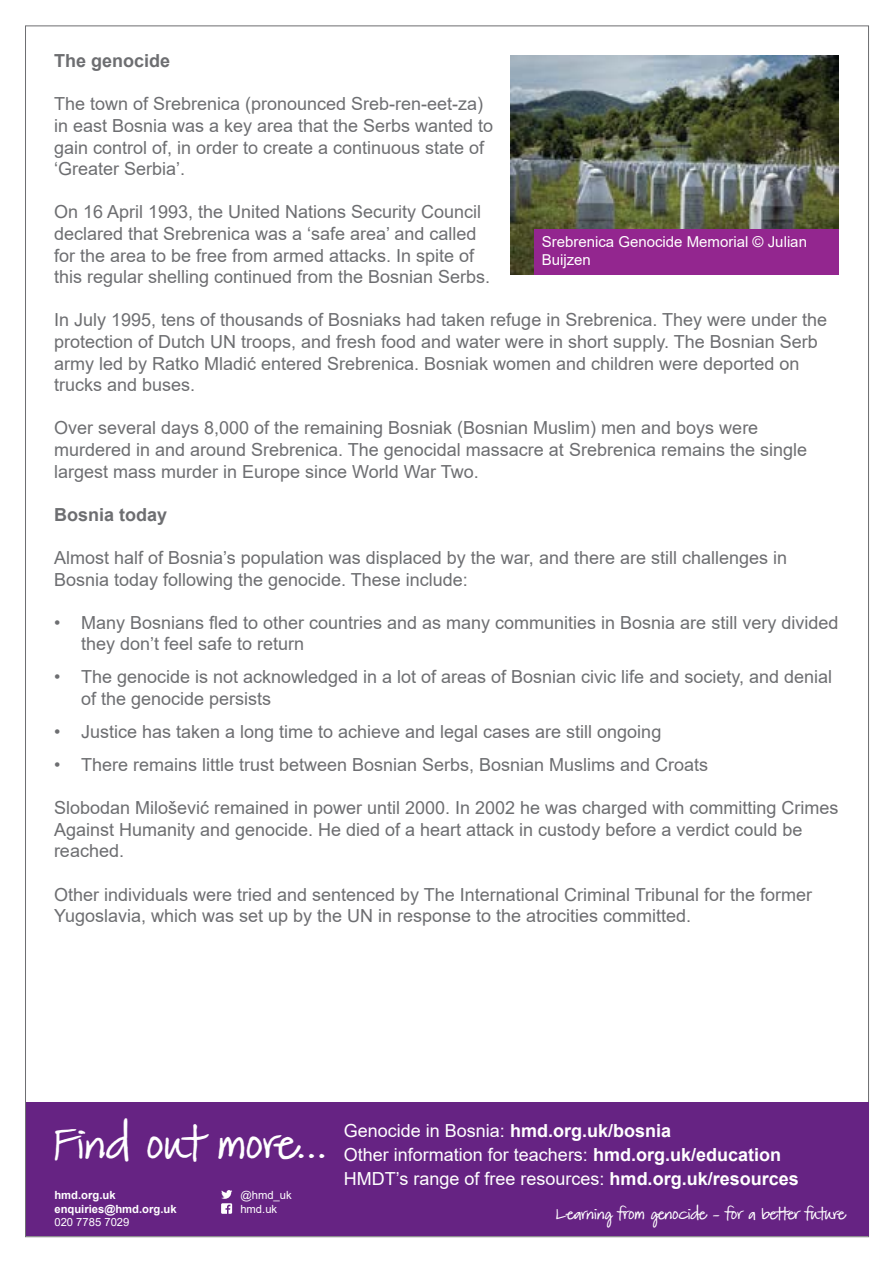
<style>
.page{position:relative;width:893px;height:1263px;background:#fff}
.page>*{position:absolute;margin:0;border:0;box-sizing:border-box;transform-origin:0 0}
.t1{font:33px "FG Matilda";color:#fff}
.t2{font:18px/21.6px "Arial";color:#6d6e71}
.t3{font:18px/24px "Arial";color:#fff}
.t4{font:700 18px "Arial";color:#6d6e71}
.t5{font:15px/18px "Arial";color:#fff}
.t6{font:12px "FG Matilda";color:#fff}
.t7{font:700 11.25px/13.5px "Arial";color:#fff}
.t8{font:11.25px/13.5px "Arial";color:#fff}
.s1{font-weight:700}
</style>
<div class="page">
<div style="left:26px;top:1102px;width:842px;height:134px;background:#662383"></div>
<img style="left:510px;top:55px;width:329px;height:219px">
<div style="left:535px;top:229px;width:304px;height:45px;background:#93268f"></div>
<svg style="left:221px;top:1190px;width:12px;height:24px"></svg>
<p class="t4" style="left:54px;top:48px;width:118px">The genocide</p>
<p class="t2" style="left:54px;top:93px;width:441px">The town of Srebrenica (pronounced Sreb-ren-eet-za) in east Bosnia was a key area that the Serbs wanted to gain control of, in order to create a continuous state of ‘Greater Serbia’.</p>
<p class="t2" style="left:54px;top:201px;width:438px">On 16 April 1993, the United Nations Security Council declared that Srebrenica was a ‘safe area’ and called for the area to be free from armed attacks. In spite of this regular shelling continued from the Bosnian Serbs.</p>
<p class="t2" style="left:54px;top:309px;width:775px">In July 1995, tens of thousands of Bosniaks had taken refuge in Srebrenica. They were under the protection of Dutch UN troops, and fresh food and water were in short supply. The Bosnian Serb army led by Ratko Mladić entered Srebrenica. Bosniak women and children were deported on trucks and buses.</p>
<p class="t2" style="left:54px;top:417px;width:755px">Over several days 8,000 of the remaining Bosniak (Bosnian Muslim) men and boys were murdered in and around Srebrenica. The genocidal massacre at Srebrenica remains the single largest mass murder in Europe since World War Two.</p>
<p class="t4" style="left:54px;top:502px;width:115px">Bosnia today</p>
<p class="t2" style="left:54px;top:547px;width:735px">Almost half of Bosnia’s population was displaced by the war, and there are still challenges in<br>Bosnia today following the genocide. These include:</p>
<p class="t2" style="left:81px;top:611px;width:759px;text-indent:-27px">• Many Bosnians fled to other countries and as many communities in Bosnia are still very divided they don’t feel safe to return</p>
<p class="t2" style="left:81px;top:666px;width:753px;text-indent:-27px">• The genocide is not acknowledged in a lot of areas of Bosnian civic life and society, and denial of the genocide persists</p>
<p class="t2" style="left:54px;top:721px;width:609px">• Justice has taken a long time to achieve and legal cases are still ongoing</p>
<p class="t2" style="left:54px;top:754px;width:656px">• There remains little trust between Bosnian Serbs, Bosnian Muslims and Croats</p>
<p class="t2" style="left:54px;top:797px;width:786px">Slobodan Milošević remained in power until 2000. In 2002 he was charged with committing Crimes<br>Against Humanity and genocide. He died of a heart attack in custody before a verdict could be reached.</p>
<p class="t2" style="left:54px;top:883px;width:760px">Other individuals were tried and sentenced by The International Criminal Tribunal for the former<br>Yugoslavia, which was set up by the UN in response to the atrocities committed.</p>
<p class="t5" style="left:542px;top:233px;width:267px">Srebrenica Genocide Memorial © Julian<br>Buijzen</p>
<h1 class="t1" style="left:54px;top:1127px;width:274px">Find out more...</h1>
<p class="t3" style="left:344px;top:1118px;width:456px">Genocide in Bosnia: <span class="s1">hmd.org.uk/bosnia<br></span>Other information for teachers: <span class="s1">hmd.org.uk/education<br></span>HMDT’s range of free resources: <span class="s1">hmd.org.uk/resources</span></p>
<p class="t7" style="left:54px;top:1189px;width:124px">hmd.org.uk enquiries@hmd.org.uk</p>
<p class="t8" style="left:54px;top:1215px;width:77px">020 7785 7029</p>
<p class="t8" style="left:240px;top:1188px;width:53px">@hmd_uk hmd.uk</p>
<p class="t6" style="left:556px;top:1208px;width:290px">Learning from genocide - for a better future</p>
</div>
